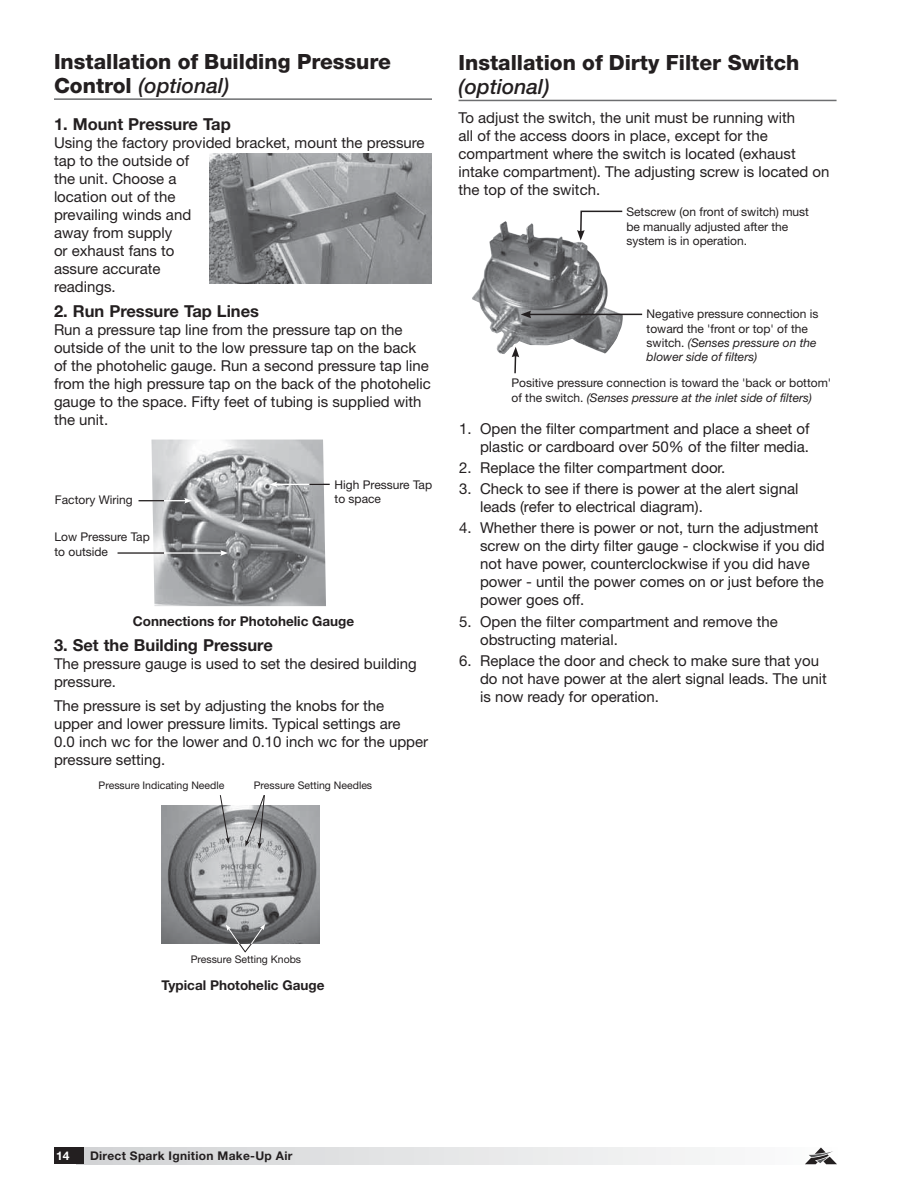
<style>
.page{position:relative;width:918px;height:1188px;background:#fff}
.page>*{position:absolute;margin:0;border:0;box-sizing:border-box;transform-origin:0 0}
.t1{font:800 21px/24px "Helvetica Neue LT Std";color:#231f20}
.t2{font:italic 500 21px "Helvetica Neue LT Std";color:#231f20}
.t3{font:700 16.5px "Helvetica Neue LT Std";color:#231f20}
.t4{font:15px/18px "Helvetica Neue LT Std";color:#231f20}
.t5{font:700 13.5px "Helvetica Neue LT Std";color:#231f20}
.t6{font:12px/14.4px "Helvetica Neue LT Std";color:#231f20}
.t7{font:700 12px "Helvetica Neue LT Std";letter-spacing:.025em;color:#231f20}
.t8{font:700 12px "Helvetica Neue LT Std";color:#fff}
.t9{font:10.5px "Helvetica Neue LT Std";color:#231f20}
.s1{font-weight:500;font-style:italic}
.s2{font-style:italic}
</style>
<div class="page">
<div style="left:77px;top:1148px;width:760px;height:16px;background:linear-gradient(to right,#d1d3d4,#fcfcfc)"></div>
<div style="left:54px;top:1148px;width:30px;height:16px;background:#231f20"></div>
<svg style="left:805px;top:1148px;width:32px;height:16px"></svg>
<hr style="left:54px;top:98px;width:378px;height:2px;background:#6d6e70">
<img style="left:162px;top:806px;width:158px;height:138px">
<svg style="left:245px;top:795px;width:20px;height:54px"></svg>
<svg style="left:219px;top:795px;width:11px;height:49px"></svg>
<svg style="left:226px;top:924px;width:39px;height:29px"></svg>
<hr style="left:459px;top:100px;width:378px;height:1px;background:#6d6e70">
<img style="left:472px;top:221px;width:151px;height:133px">
<svg style="left:577px;top:210px;width:46px;height:31px"></svg>
<svg style="left:512px;top:347px;width:7px;height:27px"></svg>
<hr style="left:529px;top:314px;width:113px;height:1px;background:#231f20">
<svg style="left:521px;top:311px;width:10px;height:7px"></svg>
<img style="left:210px;top:153px;width:222px;height:131px">
<img style="left:151px;top:440px;width:175px;height:166px">
<hr style="left:152px;top:500px;width:35px;height:1px;background:#fff">
<svg style="left:184px;top:498px;width:8px;height:6px"></svg>
<hr style="left:275px;top:484px;width:48px;height:1px;background:#fff">
<svg style="left:270px;top:482px;width:7px;height:5px"></svg>
<svg style="left:139px;top:500px;width:25px;height:1px"></svg>
<hr style="left:152px;top:552px;width:71px;height:2px;background:#fff">
<svg style="left:220px;top:550px;width:8px;height:6px"></svg>
<hr style="left:118px;top:552px;width:46px;height:2px;background:#231f20">
<svg style="left:309px;top:484px;width:21px;height:1px"></svg>
<h1 class="t1" style="left:54px;top:51px;width:338px">Installation of Building Pressure<br>Control <span class="s1">(optional)</span></h1>
<p class="t3" style="left:54px;top:118px;width:178px">1. Mount Pressure Tap</p>
<p class="t4" style="left:54px;top:135px;width:372px">Using the factory provided bracket, mount the pressure tap to the outside of<br>the unit. Choose a<br>location out of the<br>prevailing winds and<br>away from supply<br>or exhaust fans to<br>assure accurate<br>readings.</p>
<p class="t3" style="left:54px;top:306px;width:207px">2. Run Pressure Tap Lines</p>
<p class="t4" style="left:54px;top:322px;width:378px">Run a pressure tap line from the pressure tap on the outside of the unit to the low pressure tap on the back of the photohelic gauge. Run a second pressure tap line from the high pressure tap on the back of the photohelic gauge to the space. Fifty feet of tubing is supplied with the unit.</p>
<p class="t6" style="left:55px;top:494px;width:79px">Factory Wiring</p>
<p class="t6" style="left:54px;top:531px;width:97px">Low Pressure Tap to outside</p>
<p class="t6" style="left:335px;top:478px;width:99px">High Pressure Tap to space</p>
<p class="t5" style="left:133px;top:616px;width:223px">Connections for Photohelic Gauge</p>
<p class="t3" style="left:54px;top:639px;width:220px">3. Set the Building Pressure</p>
<p class="t4" style="left:54px;top:656px;width:364px">The pressure gauge is used to set the desired building pressure.</p>
<p class="t4" style="left:54px;top:697px;width:376px">The pressure is set by adjusting the knobs for the<br>upper and lower pressure limits. Typical settings are<br>0.0 inch wc for the lower and 0.10 inch wc for the upper pressure setting.</p>
<p class="t9" style="left:99px;top:782px;width:127px">Pressure Indicating Needle</p>
<p class="t9" style="left:254px;top:782px;width:120px">Pressure Setting Needles</p>
<h1 class="t1" style="left:459px;top:53px;width:342px">Installation of Dirty Filter Switch</h1>
<h1 class="t2" style="left:459px;top:79px;width:93px">(optional)</h1>
<p class="t4" style="left:459px;top:110px;width:372px">To adjust the switch, the unit must be running with<br>all of the access doors in place, except for the compartment where the switch is located (exhaust intake compartment). The adjusting screw is located on the top of the switch.</p>
<p class="t6" style="left:626px;top:206px;width:184px">Setscrew (on front of switch) must be manually adjusted after the system is in operation.</p>
<p class="t6" style="left:647px;top:308px;width:173px">Negative pressure connection is toward the 'front or top' of the switch. <span class="s2">(Senses pressure on the blower side of filters)</span></p>
<p class="t6" style="left:511px;top:377px;width:321px">Positive pressure connection is toward the 'back or bottom' of the switch. <span class="s2">(Senses pressure at the inlet side of filters)</span></p>
<p class="t4" style="left:459px;top:421px;width:352px;text-align:right">1. Open the filter compartment and place a sheet of plastic or cardboard over 50% of the filter media.</p>
<p class="t4" style="left:459px;top:460px;width:268px">2. Replace the filter compartment door.</p>
<p class="t4" style="left:480px;top:481px;width:320px;text-indent:-21px">3. Check to see if there is power at the alert signal leads (refer to electrical diagram).</p>
<p class="t4" style="left:480px;top:520px;width:346px;text-indent:-21px">4. Whether there is power or not, turn the adjustment screw on the dirty filter gauge - clockwise if you did not have power, counterclockwise if you did have power - until the power comes on or just before the power goes off.</p>
<p class="t4" style="left:480px;top:614px;width:299px;text-indent:-21px">5. Open the filter compartment and remove the obstructing material.</p>
<p class="t4" style="left:480px;top:653px;width:348px;text-indent:-21px">6. Replace the door and check to make sure that you do not have power at the alert signal leads. The unit is now ready for operation.</p>
<p class="t9" style="left:191px;top:955px;width:112px">Pressure Setting Knobs</p>
<p class="t5" style="left:162px;top:981px;width:164px">Typical Photohelic Gauge</p>
<p class="t8" style="left:56px;top:1152px;width:15px">14</p>
<p class="t7" style="left:90px;top:1152px;width:204px">Direct Spark Ignition Make-Up Air</p>
</div>
